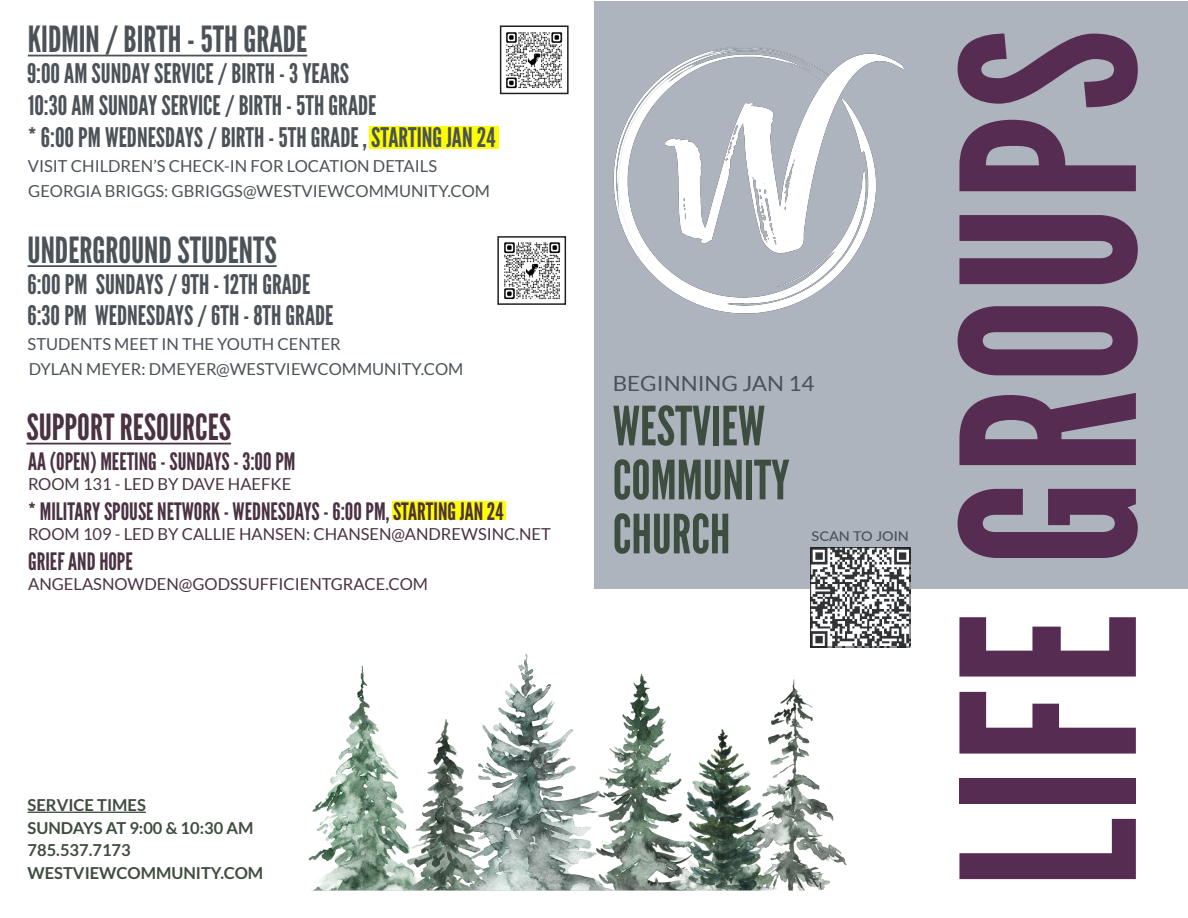
<style>
.page{position:relative;width:1188px;height:918px;background:#fff}
.page>*{position:absolute;margin:0;border:0;box-sizing:border-box;transform-origin:0 0}
.t1{font:240px "League Gothic";letter-spacing:.02em;color:#572c53}
.t2{font:54px "League Gothic";color:#3d4d3f}
.t3{font:36px "League Gothic";color:#4b5258}
.t4{font:36px "League Gothic";color:#4a3243}
.t5{font:27px "League Gothic";color:#4b5258}
.t6{font:24px "League Gothic";color:#4a3243}
.t7{font:21px "Lato";color:#4b5258;scale:1.07 1}
.t8{font:16.5px "Lato";color:#4b5258}
.t9{font:16.5px "Lato";color:#4a3243}
.t10{font:700 16.5px "Lato";color:#3e4d3e}
.t11{font:500 13.5px "Lato";color:#4b5258;scale:1.07 1}
</style>
<div class="page">
<div style="left:594px;top:1px;width:594px;height:588px;background:#adb4be"></div>
<img style="left:613px;top:47px;width:291px;height:267px">
<hr style="left:28px;top:812px;width:118px;height:1px;background:#3e4d3e">
<img style="left:504px;top:242px;width:57px;height:58px">
<div style="left:497px;top:236px;width:69px;height:69px;border:2px solid #231f20"></div>
<hr style="left:28px;top:265px;width:249px;height:2px;background:#4b5258">
<div style="left:392px;top:502px;width:113px;height:18px;background:#ff0"></div>
<hr style="left:26px;top:443px;width:205px;height:1px;background:#4a3243">
<img style="left:812px;top:549px;width:96px;height:96px">
<div style="left:810px;top:547px;width:100px;height:100px;border:1px solid #231f20"></div>
<img style="left:308px;top:647px;width:555px;height:244px">
<div style="left:369px;top:127px;width:130px;height:22px;background:#ff0"></div>
<hr style="left:28px;top:55px;width:279px;height:1px;background:#4b5258">
<img style="left:506px;top:32px;width:57px;height:57px">
<div style="left:500px;top:26px;width:69px;height:68px;border:2px solid #231f20"></div>
<p class="t3" style="left:28px;top:18px;width:281px">KIDMIN / BIRTH - 5TH GRADE</p>
<p class="t5" style="left:27px;top:58px;width:324px">9:00 AM SUNDAY SERVICE / BIRTH - 3 YEARS</p>
<p class="t5" style="left:28px;top:89px;width:350px">10:30 AM SUNDAY SERVICE / BIRTH - 5TH GRADE</p>
<p class="t5" style="left:28px;top:122px;width:469px">* 6:00 PM WEDNESDAYS / BIRTH - 5TH GRADE , STARTING JAN 24</p>
<p class="t8" style="left:28px;top:157px;width:411px">VISIT CHILDREN’S CHECK-IN FOR LOCATION DETAILS</p>
<p class="t8" style="left:28px;top:182px;width:463px">GEORGIA BRIGGS: GBRIGGS@WESTVIEWCOMMUNITY.COM</p>
<p class="t3" style="left:28px;top:228px;width:251px">UNDERGROUND STUDENTS</p>
<p class="t5" style="left:28px;top:268px;width:284px">6:00 PM SUNDAYS / 9TH - 12TH GRADE</p>
<p class="t5" style="left:28px;top:299px;width:307px">6:30 PM WEDNESDAYS / 6TH - 8TH GRADE</p>
<p class="t8" style="left:28px;top:335px;width:315px">STUDENTS MEET IN THE YOUTH CENTER</p>
<p class="t8" style="left:29px;top:359px;width:436px">DYLAN MEYER: DMEYER@WESTVIEWCOMMUNITY.COM</p>
<p class="t4" style="left:26px;top:406px;width:206px">SUPPORT RESOURCES</p>
<p class="t6" style="left:28px;top:447px;width:269px">AA (OPEN) MEETING - SUNDAYS - 3:00 PM</p>
<p class="t9" style="left:28px;top:475px;width:265px">ROOM 131 - LED BY DAVE HAEFKE</p>
<p class="t6" style="left:28px;top:497px;width:477px">* MILITARY SPOUSE NETWORK - WEDNESDAYS - 6:00 PM, STARTING JAN 24</p>
<p class="t9" style="left:28px;top:525px;width:524px">ROOM 109 - LED BY CALLIE HANSEN: CHANSEN@ANDREWSINC.NET</p>
<p class="t6" style="left:28px;top:547px;width:106px">GRIEF AND HOPE</p>
<p class="t9" style="left:28px;top:575px;width:401px">ANGELASNOWDEN@GODSSUFFICIENTGRACE.COM</p>
<p class="t10" style="left:28px;top:796px;width:120px">SERVICE TIMES</p>
<p class="t10" style="left:28px;top:818px;width:227px">SUNDAYS AT 9:00 &amp; 10:30 AM</p>
<p class="t10" style="left:28px;top:841px;width:105px">785.537.7173</p>
<p class="t10" style="left:28px;top:863px;width:237px">WESTVIEWCOMMUNITY.COM</p>
<p class="t7" style="left:613px;top:372px;width:190px">BEGINNING JAN 14</p>
<p class="t2" style="left:613px;top:394px;width:154px">WESTVIEW</p>
<p class="t2" style="left:613px;top:448px;width:178px">COMMUNITY</p>
<p class="t2" style="left:613px;top:502px;width:119px">CHURCH</p>
<p class="t11" style="left:812px;top:526px;width:93px">SCAN TO JOIN</p>
<p class="t1" style="left:907px;top:889px;width:861px;rotate:-90deg">LIFE GROUPS</p>
</div>
